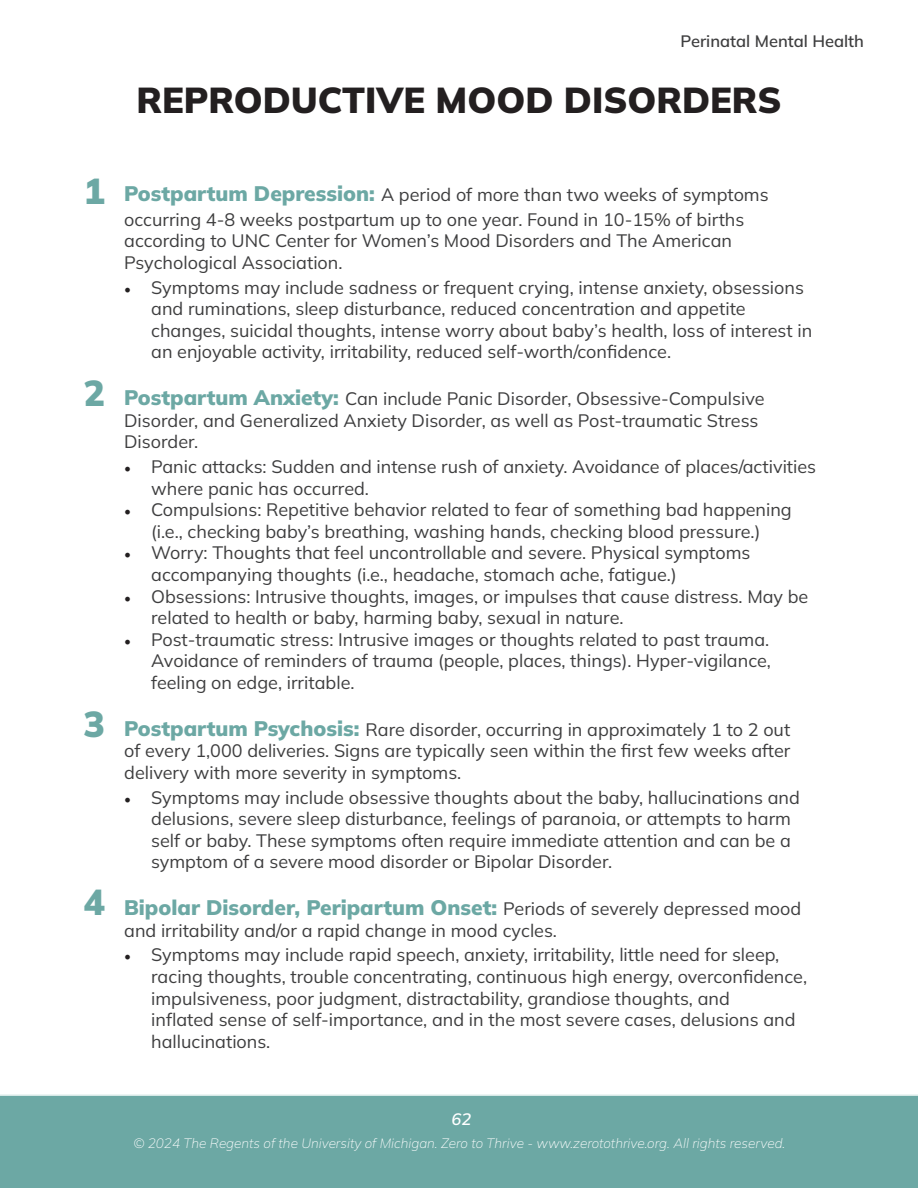
<style>
.page{position:relative;width:918px;height:1188px;background:#fff}
.page>*{position:absolute;margin:0;border:0;box-sizing:border-box;transform-origin:0 0}
.t1{font:900 36px "Mulish";color:#231f20}
.t2{font:900 36px "Mulish";color:#6ca8a4}
.t3{font:900 21px "Mulish";color:#6ca8a4}
.t4{font:18px/21.6px "Mulish";color:#3e3e3f}
.t5{font:600 16.5px "Mulish";color:#3e3e3f}
.t6{font:italic 600 16.5px "Mulish";color:#fff}
.t7{font:italic 200 13.5px "Mulish";color:#fff}
.s1{font-weight:900;font-size:21px;color:#6ca8a4}
.s2{font-family:"Minion Pro";color:#231f20}
.s3{font-weight:400;font-size:18px;color:#3e3e3f}
</style>
<div class="page">
<div style="left:0;top:1094px;width:918px;height:94px;background:#6ca8a4"></div>
<p class="t5" style="left:681px;top:29px;width:185px">Perinatal Mental Health</p>
<p class="t1" style="left:136px;top:76px;width:647px">REPRODUCTIVE MOOD DISORDERS</p>
<p class="t2" style="left:84px;top:166px;width:23px">1</p>
<p class="t2" style="left:84px;top:369px;width:23px">2</p>
<p class="t2" style="left:84px;top:700px;width:23px">3</p>
<p class="t2" style="left:84px;top:878px;width:23px">4</p>
<p class="t4" style="left:124px;top:181px;width:646px;line-height:25.2px"><span class="s1">Postpartum Depression:</span> A period of more than two weeks of symptoms occurring 4-8 weeks postpartum up to one year. Found in 10-15% of births</p>
<p class="t4" style="left:124px;top:230px;width:609px">according to UNC Center for Women’s Mood Disorders and The American<br>Psychological Association.</p>
<p class="t4" style="left:151px;top:276px;width:663px;text-indent:-27px"><span class="s2">•</span> Symptoms may include sadness or frequent crying, intense anxiety, obsessions and ruminations, sleep disturbance, reduced concentration and appetite changes, suicidal thoughts, intense worry about baby’s health, loss of interest in an enjoyable activity, irritability, reduced self-worth/confidence.</p>
<p class="t4" style="left:124px;top:387px;width:642px"><span class="s1">Postpartum Anxiety:</span> Can include Panic Disorder, Obsessive-Compulsive<br>Disorder, and Generalized Anxiety Disorder, as well as Post-traumatic Stress<br>Disorder.</p>
<p class="t4" style="left:151px;top:455px;width:667px;text-indent:-27px"><span class="s2">•</span> Panic attacks: Sudden and intense rush of anxiety. Avoidance of places/activities where panic has occurred.</p>
<p class="t4" style="left:124px;top:498px;width:669px;text-align:center"><span class="s2">•</span> Compulsions: Repetitive behavior related to fear of something bad happening (i.e., checking baby’s breathing, washing hands, checking blood pressure.)</p>
<p class="t4" style="left:151px;top:542px;width:601px;text-indent:-27px"><span class="s2">•</span> Worry: Thoughts that feel uncontrollable and severe. Physical symptoms accompanying thoughts (i.e., headache, stomach ache, fatigue.)</p>
<p class="t4" style="left:151px;top:585px;width:659px;text-indent:-27px"><span class="s2">•</span> Obsessions: Intrusive thoughts, images, or impulses that cause distress. May be related to health or baby, harming baby, sexual in nature.</p>
<p class="t4" style="left:151px;top:628px;width:621px;text-align:justify;text-indent:-27px"><span class="s2">•</span> Post-traumatic stress: Intrusive images or thoughts related to past trauma.<br>Avoidance of reminders of trauma (people, places, things). Hyper-vigilance, feeling on edge, irritable.</p>
<p class="t4" style="left:124px;top:718px;width:668px;text-align:justify"><span class="s1">Postpartum Psychosis:</span> Rare disorder, occurring in approximately 1 to 2 out of every 1,000 deliveries. Signs are typically seen within the first few weeks after delivery with more severity in symptoms.</p>
<p class="t4" style="left:151px;top:786px;width:650px;text-indent:-27px"><span class="s2">•</span> Symptoms may include obsessive thoughts about the baby, hallucinations and delusions, severe sleep disturbance, feelings of paranoia, or attempts to harm self or baby. These symptoms often require immediate attention and can be a symptom of a severe mood disorder or Bipolar Disorder.</p>
<p class="t3" style="left:124px;top:893px;width:679px">Bipolar Disorder, Peripartum Onset: <span class="s3">Periods of severely depressed mood</span></p>
<p class="t4" style="left:124px;top:919px;width:434px">and irritability and/or a rapid change in mood cycles.</p>
<p class="t4" style="left:151px;top:944px;width:657px;text-indent:-27px"><span class="s2">•</span> Symptoms may include rapid speech, anxiety, irritability, little need for sleep, racing thoughts, trouble concentrating, continuous high energy, overconfidence, impulsiveness, poor judgment, distractability, grandiose thoughts, and<br>inflated sense of self-importance, and in the most severe cases, delusions and hallucinations.</p>
<p class="t6" style="left:451px;top:1108px;width:21px">62</p>
<p class="t7" style="left:133px;top:1134px;width:654px">© 2024 The Regents of the University of Michigan. Zero to Thrive - www.zerotothrive.org. All rights reserved.</p>
</div>
